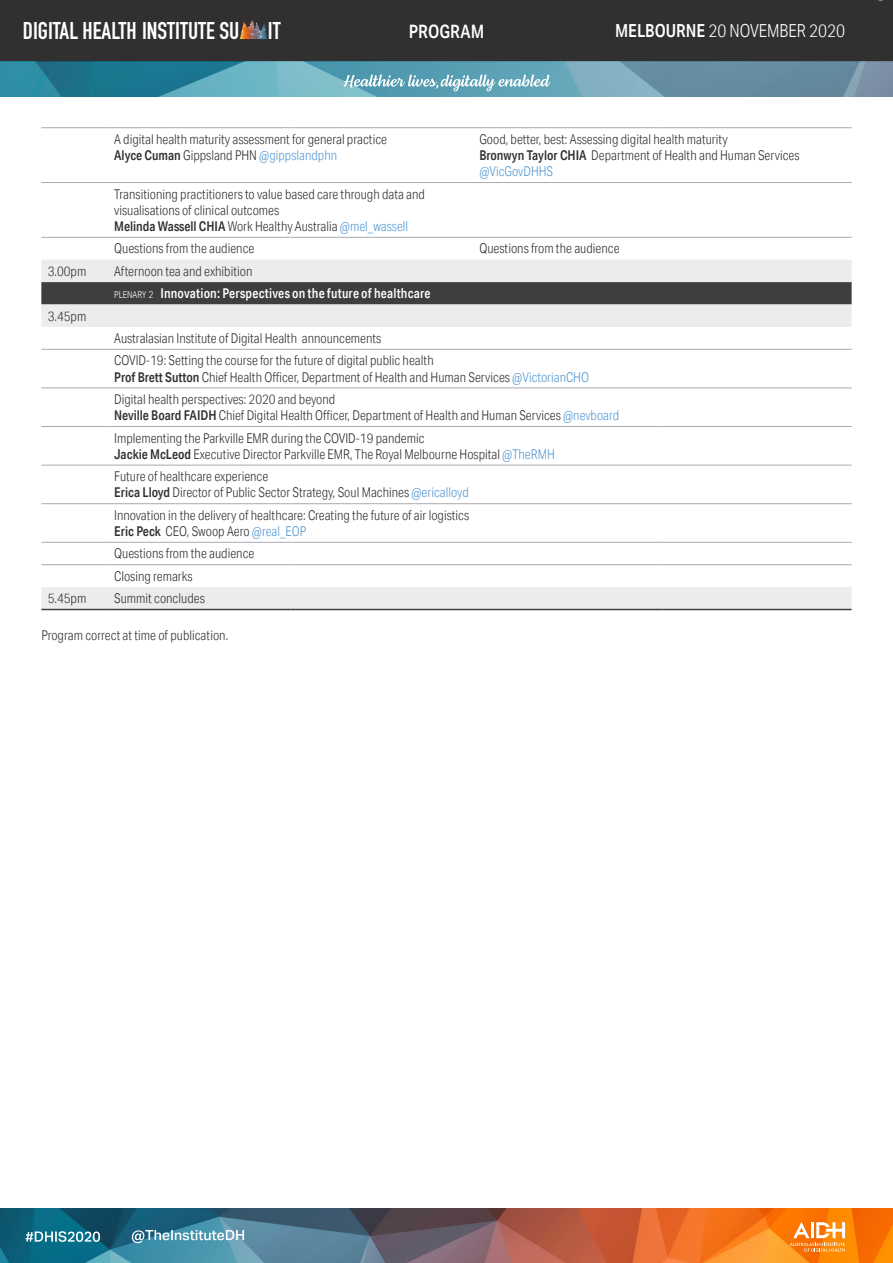
<style>
.page{position:relative;width:893px;height:1263px;background:#fff}
.page>*{position:absolute;margin:0;border:0;box-sizing:border-box;transform-origin:0 0}
.t1{font:700 23.85px "DIN Condensed";color:#fff}
.t2{font:500 18.45px "Aktiv Grotesk Cd";color:#fff}
.t3{font:300 18px "Aktiv Grotesk Cd";color:#fff}
.t4{font:300 13.5px/16.2px "Aktiv Grotesk Cd";color:#312f30}
.t5{font:500 13.5px "Aktiv Grotesk Cd";letter-spacing:.01em;color:#fff}
.s1{font-weight:500}
.s2{color:#5398d2}
.s3{font-weight:300;font-size:9.45px}
.s4{font-weight:300;font-size:10.05px}
</style>
<div class="page">
<div style="left:0;top:0;width:893px;height:62px;background:#312f30"></div>
<svg style="left:240px;top:19px;width:27px;height:20px"></svg>
<img style="left:0;top:1209px;width:893px;height:54px">
<img style="left:0;top:62px;width:893px;height:35px">
<svg style="left:26px;top:1231px;width:74px;height:11px"></svg>
<svg style="left:132px;top:1230px;width:112px;height:13px"></svg>
<svg style="left:344px;top:74px;width:206px;height:17px;background:#84b8c7"></svg>
<svg style="left:790px;top:1222px;width:55px;height:29px"></svg>
<svg style="left:41px;top:260px;width:811px;height:349px"></svg>
<svg style="left:41px;top:282px;width:811px;height:45px;background:#969698"></svg>
<hr style="left:41px;top:609px;width:67px;height:1px;background:#3e3e3f">
<hr style="left:108px;top:609px;width:182px;height:1px;background:#3e3e3f">
<hr style="left:290px;top:609px;width:183px;height:1px;background:#3e3e3f">
<hr style="left:473px;top:609px;width:189px;height:1px;background:#3e3e3f">
<hr style="left:662px;top:609px;width:190px;height:1px;background:#3e3e3f">
<hr style="left:41px;top:127px;width:67px;height:1px;background:#aaabaf">
<hr style="left:108px;top:127px;width:182px;height:1px;background:#aaabaf">
<hr style="left:290px;top:127px;width:183px;height:1px;background:#aaabaf">
<hr style="left:473px;top:127px;width:189px;height:1px;background:#aaabaf">
<hr style="left:662px;top:127px;width:190px;height:1px;background:#aaabaf">
<hr style="left:41px;top:182px;width:67px;height:1px;background:#aaabaf">
<hr style="left:108px;top:182px;width:182px;height:1px;background:#aaabaf">
<hr style="left:290px;top:182px;width:183px;height:1px;background:#aaabaf">
<hr style="left:473px;top:182px;width:189px;height:1px;background:#aaabaf">
<hr style="left:662px;top:182px;width:190px;height:1px;background:#aaabaf">
<hr style="left:41px;top:237px;width:67px;height:1px;background:#aaabaf">
<hr style="left:108px;top:237px;width:182px;height:1px;background:#aaabaf">
<hr style="left:290px;top:237px;width:183px;height:1px;background:#aaabaf">
<hr style="left:473px;top:237px;width:189px;height:1px;background:#aaabaf">
<hr style="left:662px;top:237px;width:190px;height:1px;background:#aaabaf">
<hr style="left:108px;top:349px;width:182px;height:1px;background:#aaabaf">
<hr style="left:290px;top:349px;width:183px;height:1px;background:#aaabaf">
<hr style="left:473px;top:349px;width:189px;height:1px;background:#aaabaf">
<hr style="left:662px;top:349px;width:190px;height:1px;background:#aaabaf">
<hr style="left:108px;top:388px;width:182px;height:1px;background:#aaabaf">
<hr style="left:290px;top:388px;width:183px;height:1px;background:#aaabaf">
<hr style="left:473px;top:388px;width:189px;height:1px;background:#aaabaf">
<hr style="left:662px;top:388px;width:190px;height:1px;background:#aaabaf">
<hr style="left:108px;top:426px;width:182px;height:1px;background:#aaabaf">
<hr style="left:290px;top:426px;width:183px;height:1px;background:#aaabaf">
<hr style="left:473px;top:426px;width:189px;height:1px;background:#aaabaf">
<hr style="left:662px;top:426px;width:190px;height:1px;background:#aaabaf">
<hr style="left:108px;top:465px;width:182px;height:1px;background:#aaabaf">
<hr style="left:290px;top:465px;width:183px;height:1px;background:#aaabaf">
<hr style="left:473px;top:465px;width:189px;height:1px;background:#aaabaf">
<hr style="left:662px;top:465px;width:190px;height:1px;background:#aaabaf">
<hr style="left:108px;top:503px;width:182px;height:1px;background:#aaabaf">
<hr style="left:290px;top:503px;width:183px;height:1px;background:#aaabaf">
<hr style="left:473px;top:503px;width:189px;height:1px;background:#aaabaf">
<hr style="left:662px;top:503px;width:190px;height:1px;background:#aaabaf">
<hr style="left:108px;top:542px;width:182px;height:1px;background:#aaabaf">
<hr style="left:290px;top:542px;width:183px;height:1px;background:#aaabaf">
<hr style="left:473px;top:542px;width:189px;height:1px;background:#aaabaf">
<hr style="left:662px;top:542px;width:190px;height:1px;background:#aaabaf">
<hr style="left:108px;top:564px;width:182px;height:1px;background:#aaabaf">
<hr style="left:290px;top:564px;width:183px;height:1px;background:#aaabaf">
<hr style="left:473px;top:564px;width:189px;height:1px;background:#aaabaf">
<hr style="left:662px;top:564px;width:190px;height:1px;background:#aaabaf">
<hr style="left:41px;top:349px;width:67px;height:1px;background:#aaabaf">
<hr style="left:41px;top:388px;width:67px;height:1px;background:#aaabaf">
<hr style="left:41px;top:426px;width:67px;height:1px;background:#aaabaf">
<hr style="left:41px;top:465px;width:67px;height:1px;background:#aaabaf">
<hr style="left:41px;top:503px;width:67px;height:1px;background:#aaabaf">
<hr style="left:41px;top:542px;width:67px;height:1px;background:#aaabaf">
<hr style="left:41px;top:564px;width:67px;height:1px;background:#aaabaf">
<h1 class="t1" style="left:23px;top:15px;width:259px">DIGITAL HEALTH INSTITUTE SU IT</h1>
<h2 class="t2" style="left:409px;top:20px;width:77px">PROGRAM</h2>
<h3 class="t3" style="left:615px;top:21px;width:232px"><span class="s1">MELBOURNE</span> 20 NOVEMBER 2020</h3>
<p class="t4" style="left:114px;top:131px;width:274px">A digital health maturity assessment for general practice<br><span class="s1">Alyce Cuman</span> Gippsland PHN <span class="s2">@gippslandphn</span></p>
<p class="t4" style="left:479px;top:131px;width:322px">Good, better, best: Assessing digital health maturity<br><span class="s1">Bronwyn Taylor CHIA</span> Department of Health and Human Services <span class="s2">@VicGovDHHS</span></p>
<p class="t4" style="left:114px;top:186px;width:312px">Transitioning practitioners to value based care through data and visualisations of clinical outcomes<br><span class="s1">Melinda Wassell CHIA</span> Work Healthy Australia <span class="s2">@mel_wassell</span></p>
<p class="t4" style="left:114px;top:240px;width:142px">Questions from the audience</p>
<p class="t4" style="left:479px;top:240px;width:142px">Questions from the audience</p>
<p class="t4" style="left:48px;top:263px;width:40px">3.00pm</p>
<p class="t4" style="left:114px;top:263px;width:140px">Afternoon tea and exhibition</p>
<p class="t5" style="left:114px;top:285px;width:318px"><span class="s3">PLENARY</span> <span class="s4">2</span> Innovation: Perspectives on the future of healthcare</p>
<p class="t4" style="left:48px;top:308px;width:40px">3.45pm</p>
<p class="t4" style="left:114px;top:330px;width:269px">Australasian Institute of Digital Health announcements</p>
<p class="t4" style="left:114px;top:352px;width:476px">COVID-19: Setting the course for the future of digital public health<br><span class="s1">Prof Brett Sutton</span> Chief Health Officer, Department of Health and Human Services <span class="s2">@VictorianCHO</span></p>
<p class="t4" style="left:114px;top:391px;width:507px">Digital health perspectives: 2020 and beyond<br><span class="s1">Neville Board FAIDH</span> Chief Digital Health Officer, Department of Health and Human Services <span class="s2">@nevboard</span></p>
<p class="t4" style="left:114px;top:430px;width:442px">Implementing the Parkville EMR during the COVID-19 pandemic<br><span class="s1">Jackie McLeod</span> Executive Director Parkville EMR, The Royal Melbourne Hospital <span class="s2">@TheRMH</span></p>
<p class="t4" style="left:114px;top:468px;width:356px">Future of healthcare experience<br><span class="s1">Erica Lloyd</span> Director of Public Sector Strategy, Soul Machines <span class="s2">@ericalloyd</span></p>
<p class="t4" style="left:114px;top:507px;width:357px">Innovation in the delivery of healthcare: Creating the future of air logistics<br><span class="s1">Eric Peck</span> CEO, Swoop Aero <span class="s2">@real_EOP</span></p>
<p class="t4" style="left:114px;top:545px;width:142px">Questions from the audience</p>
<p class="t4" style="left:114px;top:568px;width:80px">Closing remarks</p>
<p class="t4" style="left:48px;top:590px;width:40px">5.45pm</p>
<p class="t4" style="left:114px;top:590px;width:92px">Summit concludes</p>
<p class="t4" style="left:41px;top:627px;width:188px">Program correct at time of publication.</p>
</div>
